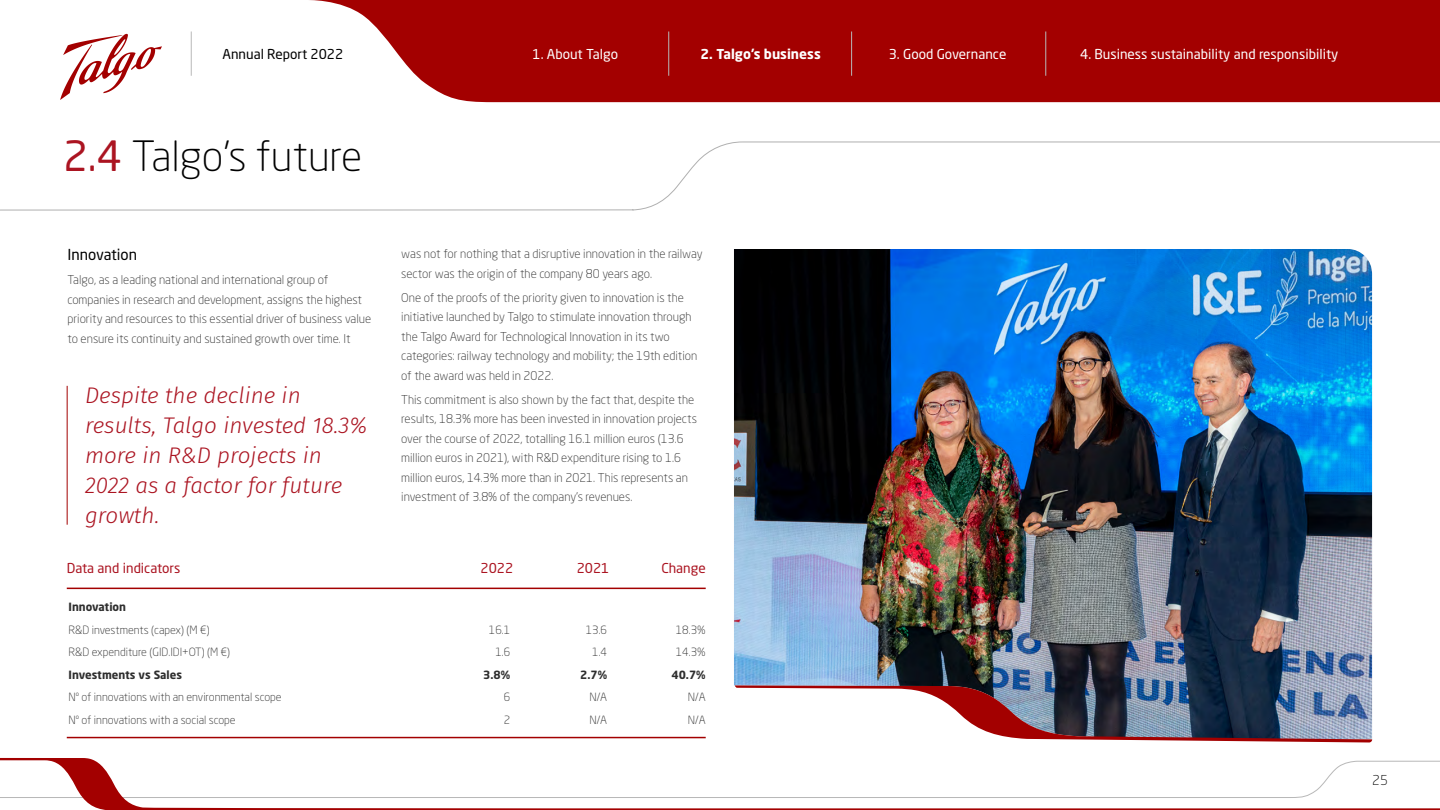
<style>
.page{position:relative;width:1440px;height:810px;background:#fff}
.page>*{position:absolute;margin:0;border:0;box-sizing:border-box;transform-origin:0 0}
.t1{font:300 41.25px "Neo Sans Std";color:#000}
.t2{font:italic 300 22.5px/30px "Fira Sans";color:#ab1421}
.t3{font:15px "Neo Sans Std";color:#000}
.t4{font:13.5px "Neo Sans Std";color:#fff}
.t5{font:13.5px "Neo Sans Std";color:#ab1421}
.t6{font:700 13.5px "Neo Sans Std";color:#fff}
.t7{font:13.5px "Neo Sans Std";color:#000}
.t8{font:300 13.5px "Neo Sans Std";color:#000}
.t9{font:300 12px/19.5px "Neo Sans Std";color:#2f2f2f}
.t10{font:300 11.25px/22.5px "Neo Sans Std";color:#2e2e2e}
.t11{font:700 11.25px "Neo Sans Std";color:#2e2e2e}
.s1{font-weight:400;color:#ab1421}
</style>
<div class="page">
<svg style="left:0;top:758px;width:1440px;height:52px"></svg>
<hr style="left:67px;top:588px;width:639px;height:1px;background:#a30000">
<hr style="left:67px;top:737px;width:639px;height:1px;background:#a30000">
<hr style="left:67px;top:386px;width:1px;height:139px;background:#a30000">
<img style="left:734px;top:249px;width:638px;height:436px">
<svg style="left:734px;top:685px;width:638px;height:58px"></svg>
<svg style="left:0;top:141px;width:1440px;height:70px"></svg>
<svg style="left:310px;top:0;width:1130px;height:102px;background:#aa1313"></svg>
<svg style="left:60px;top:34px;width:102px;height:66px"></svg>
<hr style="left:191px;top:32px;width:1px;height:44px;background:#b8b8b8">
<hr style="left:668px;top:32px;width:1px;height:44px;background:#b8b8b8">
<hr style="left:851px;top:32px;width:1px;height:44px;background:#b8b8b8">
<hr style="left:1045px;top:32px;width:1px;height:44px;background:#b8b8b8">
<p class="t7" style="left:223px;top:46px;width:122px">Annual Report 2022</p>
<p class="t4" style="left:532px;top:46px;width:87px">1. About Talgo</p>
<p class="t6" style="left:701px;top:45px;width:122px">2. Talgo’s business</p>
<p class="t4" style="left:889px;top:46px;width:119px">3. Good Governance</p>
<p class="t4" style="left:1080px;top:46px;width:260px">4. Business sustainability and responsibility</p>
<h1 class="t1" style="left:63px;top:131px;width:301px"><span class="s1">2.4</span> Talgo’s future</h1>
<p class="t3" style="left:68px;top:246px;width:71px">Innovation</p>
<p class="t9" style="left:68px;top:270px;width:305px">Talgo, as a leading national and international group of companies in research and development, assigns the highest priority and resources to this essential driver of business value to ensure its continuity and sustained growth over time. It</p>
<h2 class="t2" style="left:85px;top:381px;width:284px">Despite the decline in results, Talgo invested 18.3% more in R&amp;D projects in<br>2022 as a factor for future growth.</h2>
<p class="t9" style="left:401px;top:244px;width:303px">was not for nothing that a disruptive innovation in the railway sector was the origin of the company 80 years ago.</p>
<p class="t9" style="left:401px;top:287px;width:298px">One of the proofs of the priority given to innovation is the initiative launched by Talgo to stimulate innovation through the Talgo Award for Technological Innovation in its two categories: railway technology and mobility; the 19th edition of the award was held in 2022.</p>
<p class="t9" style="left:401px;top:389px;width:297px">This commitment is also shown by the fact that, despite the results, 18.3% more has been invested in innovation projects over the course of 2022, totalling 16.1 million euros (13.6 million euros in 2021), with R&amp;D expenditure rising to 1.6 million euros, 14.3% more than in 2021. This represents an investment of 3.8% of the company’s revenues.</p>
<p class="t5" style="left:67px;top:560px;width:115px">Data and indicators</p>
<p class="t5" style="left:481px;top:560px;width:34px">2022</p>
<p class="t5" style="left:577px;top:560px;width:34px">2021</p>
<p class="t5" style="left:661px;top:560px;width:46px">Change</p>
<p class="t11" style="left:69px;top:600px;width:59px">Innovation</p>
<p class="t10" style="left:69px;top:618px;width:163px">R&amp;D investments (capex) (M €)<br>R&amp;D expenditure (GID.IDI+OT) (M €)</p>
<p class="t11" style="left:69px;top:667px;width:115px">Investments vs Sales</p>
<p class="t10" style="left:69px;top:686px;width:215px">Nº of innovations with an environmental scope<br>Nº of innovations with a social scope</p>
<p class="t10" style="left:489px;top:618px;width:23px;text-align:center">16.1<br>1.6</p>
<p class="t11" style="left:483px;top:667px;width:29px">3.8%</p>
<p class="t10" style="left:504px;top:686px;width:8px">6<br>2</p>
<p class="t10" style="left:586px;top:618px;width:23px;text-align:center">13.6<br>1.4</p>
<p class="t11" style="left:580px;top:667px;width:29px">2.7%</p>
<p class="t10" style="left:589px;top:686px;width:19px">N/A<br>N/A</p>
<p class="t10" style="left:676px;top:618px;width:31px">18.3%<br>14.3%</p>
<p class="t11" style="left:671px;top:667px;width:36px">40.7%</p>
<p class="t10" style="left:688px;top:686px;width:19px">N/A<br>N/A</p>
<p class="t8" style="left:1372px;top:772px;width:17px">25</p>
</div>
